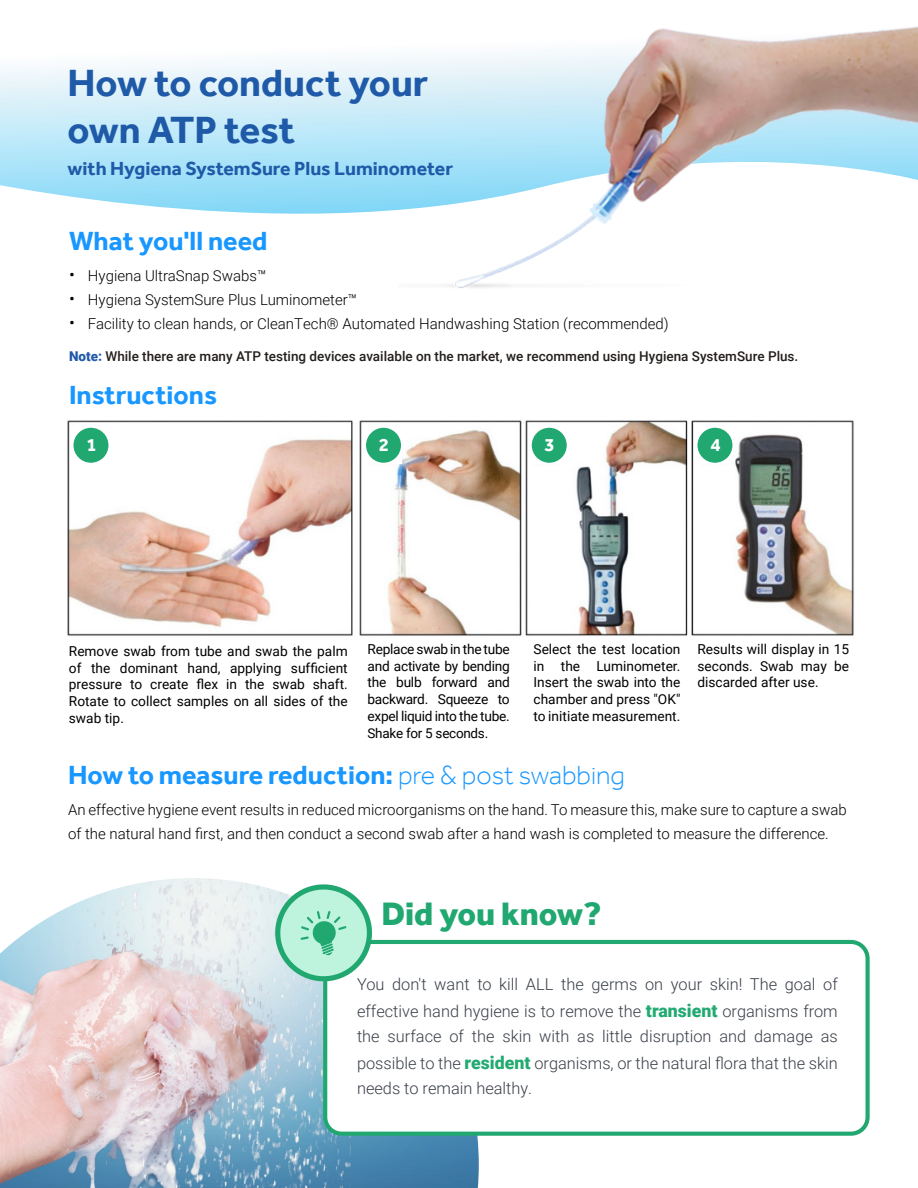
<style>
.page{position:relative;width:918px;height:1188px;background:#fff}
.page>*{position:absolute;margin:0;border:0;box-sizing:border-box;transform-origin:0 0}
.t1{font:700 39px/46.8px "Effra";color:#1f5aa8}
.t2{font:800 33.45px "Effra";color:#21a870}
.t3{font:700 27px "Effra";color:#1797ff}
.t4{font:700 19.5px "Effra";color:#1f5aa8}
.t5{font:700 18.9px "Effra";color:#fff}
.t6{font:300 16.35px/27.3px "Roboto";color:#383e47}
.t7{font:300 15px/24px "Roboto";color:#000}
.t8{font:13.65px/16.8px "Roboto";color:#000;text-align:justify}
.t9{font:500 13.5px "Roboto";color:#241e1b}
.t10{font:13.5px "Roboto";letter-spacing:-.02em;color:#000}
.s1{font-size:18px}
.s2{font-weight:900;color:#225baa}
.s3{font-weight:300}
.s4{font-weight:900;font-size:17.7px;color:#22aa71}
</style>
<div class="page">
<svg style="left:0;top:58px;width:399px;height:156px;background:#c3eaf9"></svg>
<img style="left:0;top:878px;width:479px;height:310px">
<div style="left:325px;top:942px;width:543px;height:192px;background:#fff;border-radius:17px"></div>
<div style="left:323px;top:940px;width:547px;height:196px;border:4px solid #21a870;border-radius:17px"></div>
<svg style="left:271px;top:880px;width:105px;height:105px"></svg>
<img style="left:67px;top:420px;width:787px;height:216px">
<div style="left:70px;top:426px;width:48px;height:46px;background:#fff"></div>
<div style="left:363px;top:426px;width:39px;height:38px;background:#fff"></div>
<div style="left:529px;top:426px;width:39px;height:38px;background:#fff"></div>
<div style="left:694px;top:426px;width:39px;height:38px;background:#fff"></div>
<div style="left:74px;top:428px;width:34px;height:35px;background:#21a870;border-radius:50%"></div>
<div style="left:366px;top:428px;width:35px;height:35px;background:#21a870;border-radius:50%"></div>
<div style="left:532px;top:428px;width:35px;height:35px;background:#21a870;border-radius:50%"></div>
<div style="left:697px;top:428px;width:35px;height:35px;background:#21a870;border-radius:50%"></div>
<img style="left:399px;top:26px;width:519px;height:262px">
<p class="t1" style="left:68px;top:59px;width:362px">How to conduct your own ATP test</p>
<p class="t4" style="left:68px;top:157px;width:387px">with Hygiena SystemSure Plus Luminometer</p>
<p class="t3" style="left:69px;top:225px;width:200px">What you'll need</p>
<p class="t7" style="left:69px;top:263px;width:199px"><span class="s1">•</span> Hygiena UltraSnap Swabs™</p>
<p class="t7" style="left:69px;top:287px;width:290px"><span class="s1">•</span> Hygiena SystemSure Plus Luminometer™</p>
<p class="t7" style="left:69px;top:311px;width:601px"><span class="s1">•</span> Facility to clean hands, or CleanTech® Automated Handwashing Station (recommended)</p>
<p class="t9" style="left:69px;top:347px;width:731px"><span class="s2">Note:</span> While there are many ATP testing devices available on the market, we recommend using Hygiena SystemSure Plus.</p>
<p class="t3" style="left:69px;top:379px;width:150px">Instructions</p>
<p class="t5" style="left:86px;top:433px;width:12px">1</p>
<p class="t5" style="left:379px;top:433px;width:12px">2</p>
<p class="t5" style="left:545px;top:433px;width:12px">3</p>
<p class="t5" style="left:710px;top:433px;width:12px">4</p>
<p class="t8" style="left:69px;top:642px;width:280px">Remove swab from tube and swab the palm of the dominant hand, applying sufficient pressure to create flex in the swab shaft.<br>Rotate to collect samples on all sides of the swab tip.</p>
<p class="t8" style="left:368px;top:640px;width:144px">Replace swab in the tube and activate by bending the bulb forward and backward. Squeeze to expel liquid into the tube.</p>
<p class="t10" style="left:368px;top:723px;width:122px">Shake for 5 seconds.</p>
<p class="t8" style="left:534px;top:640px;width:148px">Select the test location in the Luminometer.<br>Insert the swab into the chamber and press "OK" to initiate measurement.</p>
<p class="t8" style="left:697px;top:640px;width:153px">Results will display in 15 seconds. Swab may be discarded after use.</p>
<p class="t3" style="left:68px;top:759px;width:558px">How to measure reduction: <span class="s3">pre &amp; post swabbing</span></p>
<p class="t7" style="left:68px;top:797px;width:780px">An effective hygiene event results in reduced microorganisms on the hand. To measure this, make sure to capture a swab of the natural hand first, and then conduct a second swab after a hand wash is completed to measure the difference.</p>
<p class="t2" style="left:381px;top:894px;width:222px">Did you know?</p>
<p class="t6" style="left:357px;top:970px;width:482px">You don't want to kill ALL the germs on your skin! The goal of effective hand hygiene is to remove the <span class="s4">transient</span> organisms from</p>
<p class="t6" style="left:357px;top:1022px;width:482px">the surface of the skin with as little disruption and damage as possible to the <span class="s4">resident</span> organisms, or the natural flora that the skin</p>
<p class="t6" style="left:357px;top:1074px;width:177px">needs to remain healthy.</p>
</div>
